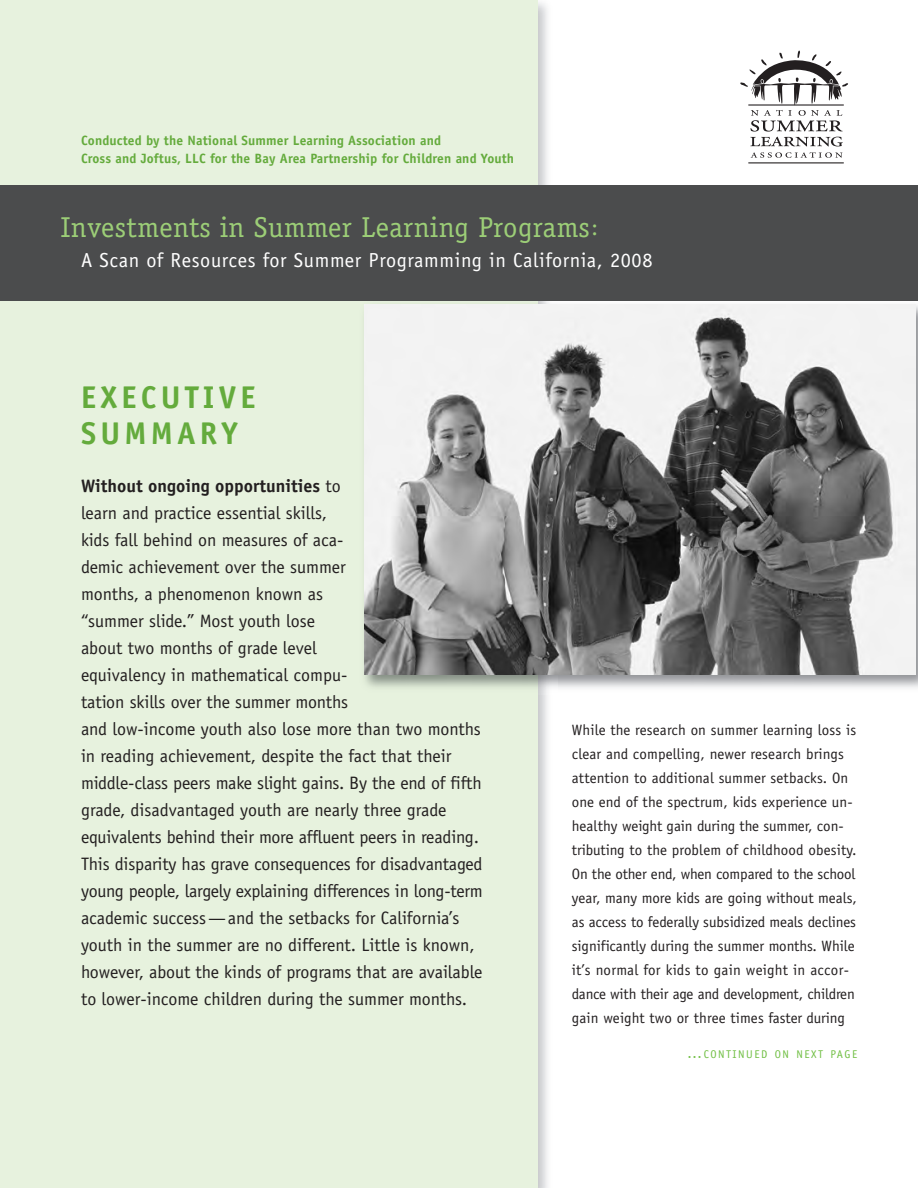
<style>
.page{position:relative;width:918px;height:1188px;background:#fff}
.page>*{position:absolute;margin:0;border:0;box-sizing:border-box;transform-origin:0 0}
.t1{font:700 31.5px/36px "Officina Sans";letter-spacing:.135em;color:#64ab3c}
.t2{font:28.8px "Officina Serif";letter-spacing:.015em;color:#9cce77}
.t3{font:20.4px "Officina Sans";letter-spacing:.03em;color:#fff}
.t4{font:18px/27px "Officina Sans";letter-spacing:-.005em;color:#231f20}
.t5{font:15px/24px "Officina Sans";color:#231f20}
.t6{font:700 13.5px/18px "Officina Sans";letter-spacing:.01em;color:#64ab3c}
.t7{font:11.25px "Officina Sans";letter-spacing:.135em;color:#71bf44}
.s1{font-size:22.05px}
.s2{font-weight:700}
.s3{font-size:15px}
</style>
<div class="page">
<img style="left:537px;top:0;width:11px;height:1188px">
<div style="left:0;top:0;width:537px;height:1188px;background:#e7f2de"></div>
<img style="left:364px;top:301px;width:554px;height:393px">
<img style="left:364px;top:305px;width:552px;height:370px">
<hr style="left:748px;top:162px;width:96px;height:1px;background:#231f20">
<svg style="left:740px;top:51px;width:108px;height:95px"></svg>
<svg style="left:751px;top:152px;width:92px;height:6px"></svg>
<div style="left:0;top:185px;width:918px;height:116px;background:#4b4c4d"></div>
<p class="t6" style="left:81px;top:132px;width:435px">Conducted by the National Summer Learning Association and<br>Cross and Joftus, LLC for the Bay Area Partnership for Children and Youth</p>
<h2 class="t2" style="left:61px;top:210px;width:539px">Investments in Summer Learning Programs<span class="s1">:</span></h2>
<p class="t3" style="left:81px;top:252px;width:573px">A Scan of Resources for Summer Programming in California, 2008</p>
<h1 class="t1" style="left:81px;top:382px;width:176px">EXECUTIVE<br>SUMMARY</h1>
<p class="t4" style="left:81px;top:474px;width:403px"><span class="s2">Without ongoing opportunities</span> to<br>learn and practice essential skills,<br>kids fall behind on measures of aca-<br>demic achievement over the summer<br>months, a phenomenon known as<br>“summer slide.” Most youth lose<br>about two months of grade level<br>equivalency in mathematical compu-<br>tation skills over the summer months<br>and low-income youth also lose more than two months in reading achievement, despite the fact that their middle-class peers make slight gains. By the end of fifth grade, disadvantaged youth are nearly three grade equivalents behind their more affluent peers in reading.<br>This disparity has grave consequences for disadvantaged young people, largely explaining differences in long-term academic success—and the setbacks for California’s youth in the summer are no different. Little is known, however, about the kinds of programs that are available to lower-income children during the summer months.</p>
<p class="t5" style="left:572px;top:720px;width:287px">While the research on summer learning loss is clear and compelling, newer research brings attention to additional summer setbacks. On one end of the spectrum, kids experience un&shy;healthy weight gain during the summer, con&shy;tributing to the problem of childhood obesity.<br>On the other end, when compared to the school year, many more kids are going without meals, as access to federally subsidized meals declines significantly during the summer months. While it’s normal for kids to gain weight in accor&shy;dance with their age and development, children gain weight two or three times faster during</p>
<p class="t7" style="left:687px;top:1050px;width:171px"><span class="s3">…</span>CONTINUED ON NEXT PAGE</p>
</div>
